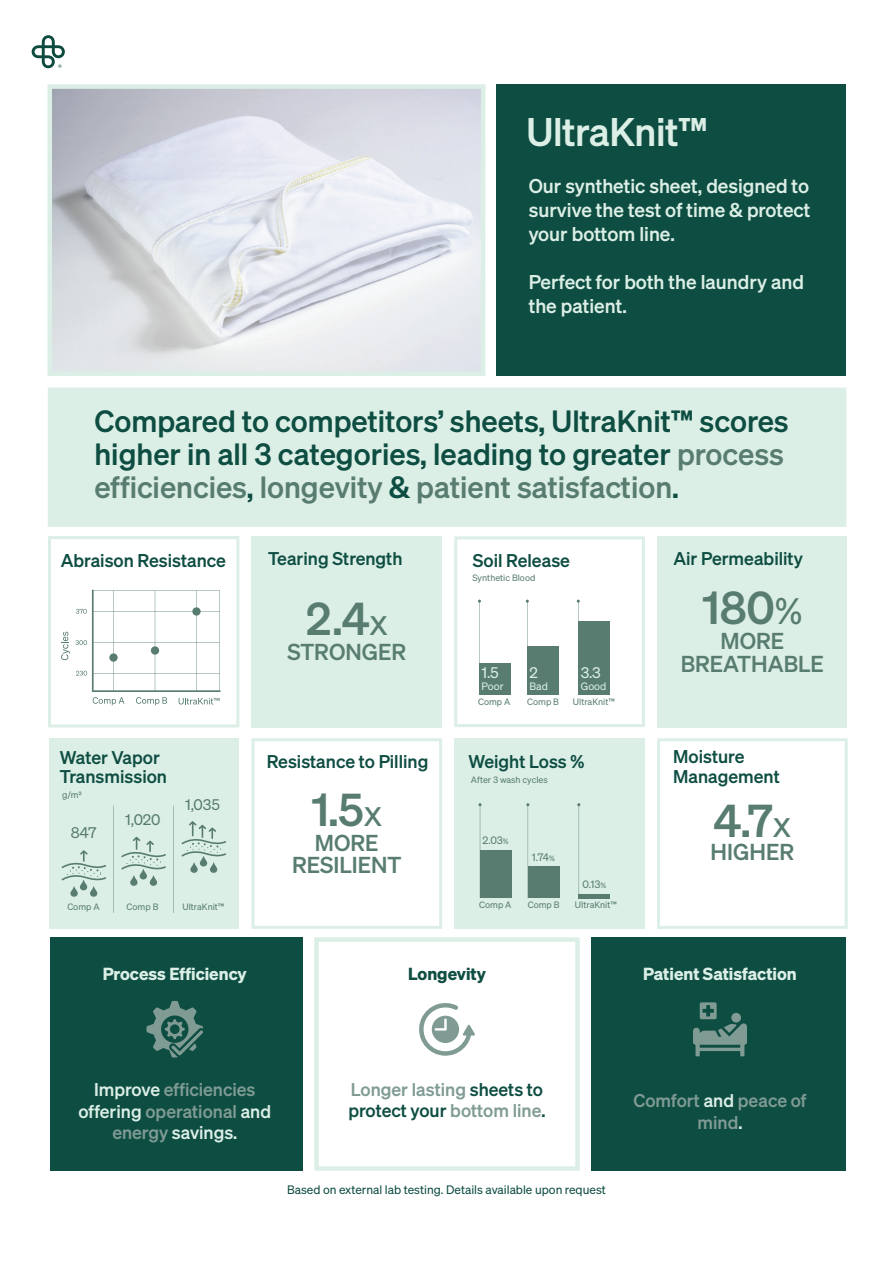
<style>
.page{position:relative;width:893px;height:1263px;background:#fff}
.page>*{position:absolute;margin:0;border:0;box-sizing:border-box;transform-origin:0 0}
.t1{font:45px "Sohne Kraftig";color:#587d70}
.t2{font:39px "Sohne Kraftig";letter-spacing:-.01em;color:#dcefe6}
.t3{font:30px/33px "Sohne Kraftig";color:#0e4d42}
.t4{font:22.5px/22.5px "Sohne Kraftig";color:#587d70;text-align:center}
.t5{font:19.5px/24px "Sohne Kraftig";color:#dcefe6;text-align:justify}
.t6{font:18px/19.5px "Sohne Kraftig";color:#0e4d42}
.t7{font:18px/21.6px "Sohne Kraftig";color:#7f9b94;text-align:center}
.t8{font:17.1px "Sohne Dreiviertelfett";color:#dcefe6}
.t9{font:17.1px "Sohne Dreiviertelfett";color:#0e4d42}
.t10{font:15px "Sohne Buch";letter-spacing:-.005em;color:#587d70}
.t11{font:15px "Sohne Buch";color:#dcefe6}
.t12{font:12px "Sohne Buch";color:#0e4d42}
.t13{font:10.5px "Sohne Buch";color:#587d70}
.t14{font:10.5px "Sohne Buch";color:#dcefe6}
.t15{font:9px "Sohne Buch";color:#587d70}
.s1{color:#587d70}
.s2{font-family:"Sohne Buch";font-size:36px}
.s3{font-size:7.5px}
.s4{color:#dcefe6}
.s5{color:#0e4d42}
</style>
<div class="page">
<div style="left:252px;top:536px;width:190px;height:192px;background:#dcefe6"></div>
<div style="left:657px;top:536px;width:189px;height:192px;background:#dcefe6"></div>
<img style="left:53px;top:89px;width:427px;height:282px">
<svg style="left:32px;top:35px;width:33px;height:33px"></svg>
<div style="left:496px;top:84px;width:350px;height:292px;background:#0e4d42"></div>
<div style="left:48px;top:84px;width:437px;height:292px;border:4px solid #dcefe6"></div>
<div style="left:48px;top:536px;width:191px;height:191px;border:3px solid #dcefe6"></div>
<svg style="left:76px;top:609px;width:11px;height:5px"></svg>
<svg style="left:61px;top:632px;width:9px;height:28px"></svg>
<hr style="left:92px;top:690px;width:129px;height:2px;background:#587d70">
<hr style="left:92px;top:590px;width:2px;height:102px;background:#587d70">
<svg style="left:93px;top:590px;width:127px;height:101px"></svg>
<svg style="left:76px;top:640px;width:11px;height:5px"></svg>
<svg style="left:76px;top:671px;width:11px;height:5px"></svg>
<svg style="left:179px;top:698px;width:41px;height:6px"></svg>
<svg style="left:136px;top:697px;width:31px;height:8px"></svg>
<svg style="left:93px;top:697px;width:31px;height:8px"></svg>
<div style="left:454px;top:536px;width:191px;height:191px;border:3px solid #dcefe6"></div>
<svg style="left:577px;top:600px;width:3px;height:21px"></svg>
<div style="left:578px;top:621px;width:32px;height:74px;background:#587d70"></div>
<svg style="left:526px;top:600px;width:3px;height:46px"></svg>
<div style="left:527px;top:646px;width:32px;height:49px;background:#587d70"></div>
<svg style="left:478px;top:600px;width:3px;height:63px"></svg>
<div style="left:479px;top:663px;width:32px;height:32px;background:#587d70"></div>
<div style="left:50px;top:937px;width:252px;height:234px;background:#0e4d42"></div>
<svg style="left:146px;top:1001px;width:57px;height:56px"></svg>
<div style="left:591px;top:937px;width:255px;height:234px;background:#0e4d42"></div>
<svg style="left:693px;top:1002px;width:54px;height:54px"></svg>
<div style="left:48px;top:387px;width:798px;height:140px;background:#dcefe6"></div>
<div style="left:454px;top:738px;width:191px;height:191px;background:#dcefe6"></div>
<svg style="left:577px;top:803px;width:3px;height:95px"></svg>
<hr style="left:579px;top:894px;width:31px;height:4px;background:#587d70">
<svg style="left:526px;top:803px;width:3px;height:95px"></svg>
<div style="left:528px;top:866px;width:31px;height:32px;background:#587d70"></div>
<svg style="left:478px;top:803px;width:4px;height:95px"></svg>
<div style="left:480px;top:851px;width:31px;height:47px;background:#587d70"></div>
<div style="left:50px;top:738px;width:189px;height:191px;background:#dcefe6"></div>
<svg style="left:113px;top:805px;width:1px;height:108px"></svg>
<svg style="left:173px;top:805px;width:1px;height:108px"></svg>
<svg style="left:181px;top:821px;width:45px;height:52px"></svg>
<svg style="left:61px;top:850px;width:45px;height:47px"></svg>
<svg style="left:121px;top:837px;width:45px;height:49px"></svg>
<div style="left:251px;top:738px;width:191px;height:191px;border:3px solid #dcefe6"></div>
<div style="left:657px;top:738px;width:191px;height:191px;border:3px solid #dcefe6"></div>
<svg style="left:419px;top:1003px;width:56px;height:53px"></svg>
<div style="left:314px;top:937px;width:266px;height:234px;border:4px solid #dcefe6"></div>
<h2 class="t2" style="left:526px;top:108px;width:182px">UltraKnit™</h2>
<p class="t5" style="left:529px;top:174px;width:283px">Our synthetic sheet, designed to survive the test of time &amp; protect your bottom line.</p>
<p class="t5" style="left:529px;top:270px;width:277px">Perfect for both the laundry and the patient.</p>
<p class="t3" style="left:94px;top:404px;width:696px">Compared to competitors’ sheets, UltraKnit™ scores higher in all 3 categories, leading to greater <span class="s1">process efficiencies</span>, <span class="s1">longevity</span> &amp; <span class="s1">patient satisfaction</span>.</p>
<p class="t6" style="left:61px;top:550px;width:167px">Abraison Resistance</p>
<p class="t6" style="left:268px;top:548px;width:136px">Tearing Strength</p>
<p class="t6" style="left:60px;top:747px;width:109px">Water Vapor<br>Transmission</p>
<p class="t15" style="left:62px;top:790px;width:21px">g/m²</p>
<p class="t10" style="left:71px;top:823px;width:27px">847</p>
<p class="t10" style="left:125px;top:810px;width:37px">1,020</p>
<p class="t10" style="left:185px;top:796px;width:36px">1,035</p>
<p class="t15" style="left:67px;top:901px;width:34px">Comp A</p>
<p class="t15" style="left:127px;top:901px;width:33px">Comp B</p>
<p class="t15" style="left:182px;top:901px;width:43px">UltraKnit™</p>
<h1 class="t1" style="left:306px;top:591px;width:83px">2.4<span class="s2">x</span></h1>
<p class="t4" style="left:287px;top:640px;width:120px">STRONGER</p>
<p class="t6" style="left:267px;top:752px;width:163px">Resistance to Pilling</p>
<h1 class="t1" style="left:311px;top:782px;width:72px">1.5<span class="s2">x</span></h1>
<p class="t4" style="left:292px;top:830px;width:111px">MORE<br>RESILIENT</p>
<p class="t6" style="left:473px;top:550px;width:99px">Soil Release</p>
<p class="t15" style="left:472px;top:573px;width:65px">Synthetic Blood</p>
<p class="t11" style="left:482px;top:664px;width:19px">1.5</p>
<p class="t14" style="left:482px;top:680px;width:24px">Poor</p>
<p class="t15" style="left:478px;top:696px;width:34px">Comp A</p>
<p class="t11" style="left:530px;top:664px;width:10px">2</p>
<p class="t14" style="left:530px;top:680px;width:20px">Bad</p>
<p class="t15" style="left:527px;top:696px;width:33px">Comp B</p>
<p class="t11" style="left:581px;top:664px;width:22px">3.3</p>
<p class="t14" style="left:581px;top:680px;width:27px">Good</p>
<p class="t15" style="left:573px;top:696px;width:43px">UltraKnit™</p>
<p class="t6" style="left:468px;top:751px;width:117px">Weight Loss %</p>
<p class="t15" style="left:471px;top:774px;width:78px">After 3 wash cycles</p>
<p class="t13" style="left:482px;top:834px;width:28px">2.03<span class="s3">%</span></p>
<p class="t15" style="left:479px;top:900px;width:34px">Comp A</p>
<p class="t13" style="left:532px;top:850px;width:25px">1.74<span class="s3">%</span></p>
<p class="t15" style="left:528px;top:900px;width:33px">Comp B</p>
<p class="t13" style="left:583px;top:878px;width:25px">0.13<span class="s3">%</span></p>
<p class="t15" style="left:575px;top:900px;width:43px">UltraKnit™</p>
<p class="t8" style="left:103px;top:963px;width:146px">Process Efficiency</p>
<p class="t9" style="left:408px;top:963px;width:79px">Longevity</p>
<p class="t6" style="left:673px;top:548px;width:131px">Air Permeability</p>
<h1 class="t1" style="left:702px;top:580px;width:102px">180<span class="s2">%</span></h1>
<p class="t4" style="left:681px;top:629px;width:145px">MORE<br>BREATHABLE</p>
<p class="t6" style="left:673px;top:747px;width:108px">Moisture<br>Management</p>
<h1 class="t1" style="left:714px;top:793px;width:79px">4.7<span class="s2">x</span></h1>
<p class="t4" style="left:711px;top:840px;width:85px">HIGHER</p>
<p class="t8" style="left:643px;top:963px;width:155px">Patient Satisfaction</p>
<p class="t7" style="left:78px;top:1078px;width:194px"><span class="s4">Improve</span> efficiencies <span class="s4">offering</span> operational <span class="s4">and </span>energy <span class="s4">savings.</span></p>
<p class="t7" style="left:348px;top:1078px;width:199px;text-align:left">Longer lasting <span class="s5">sheets to protect your</span> bottom line<span class="s5">.</span></p>
<p class="t12" style="left:287px;top:1182px;width:320px">Based on external lab testing. Details available upon request</p>
<p class="t7" style="left:633px;top:1089px;width:175px">Comfort <span class="s4">and</span> peace of mind<span class="s4">.</span></p>
</div>
